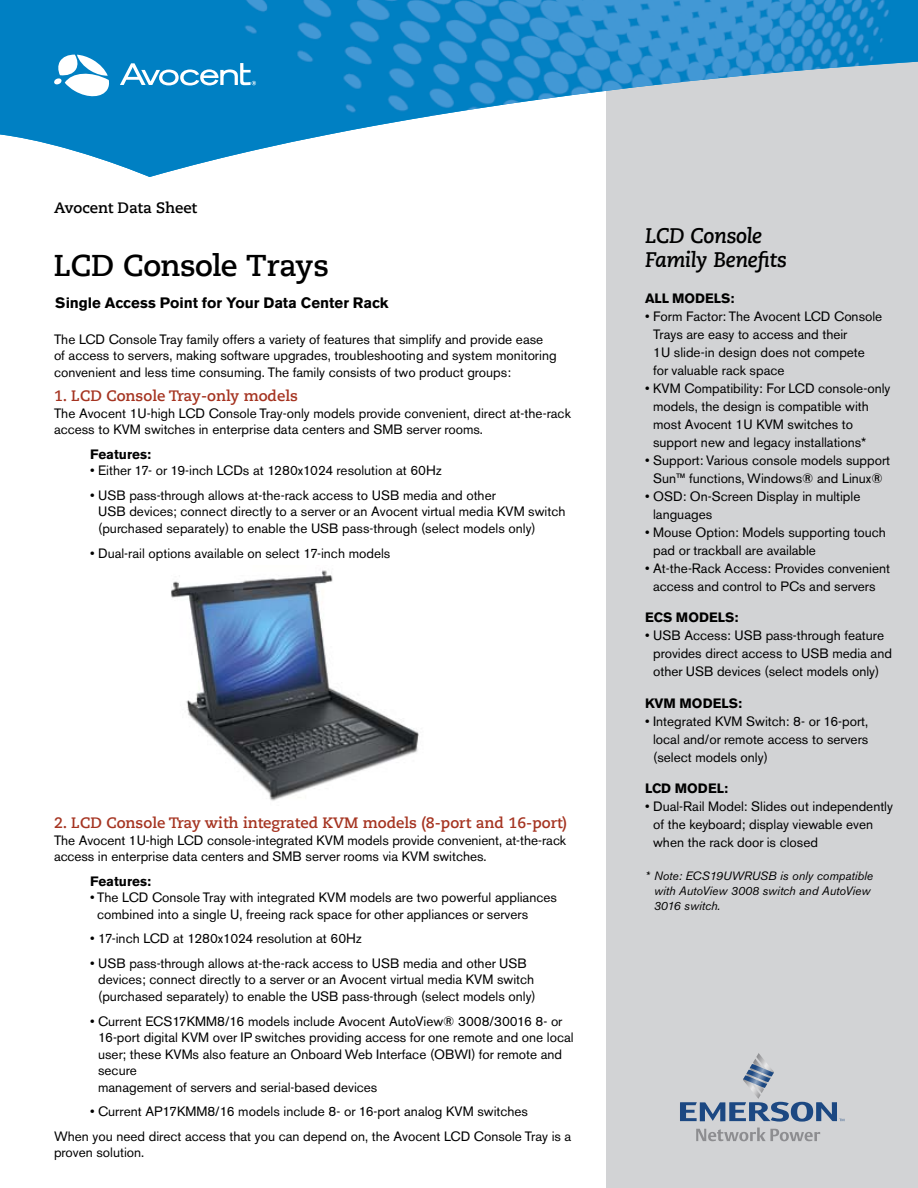
<style>
.page{position:relative;width:918px;height:1188px;background:#fff}
.page>*{position:absolute;margin:0;border:0;box-sizing:border-box;transform-origin:0 0}
.t1{font:700 30px "Caecilia Com 75";letter-spacing:-.015em;color:#000}
.t2{font:italic 700 21px/24px "Caecilia Com 76";letter-spacing:-.015em;color:#000}
.t3{font:700 15px "Caecilia Com 75";color:#a53421}
.t4{font:700 15px "Akzidenz Grotesk BQ";color:#000}
.t5{font:700 15px "Caecilia Com 75";letter-spacing:-.01em;color:#000}
.t6{font:13.5px/18px "Akzidenz Grotesk BQ";color:#000}
.t7{font:700 13.5px "Akzidenz Grotesk BQ";color:#000}
.t8{font:italic 12px/15px "Akzidenz Grotesk BQ";color:#000}
</style>
<div class="page">
<div style="left:606px;top:54px;width:312px;height:1134px;background:#d2d3d5"></div>
<svg style="left:680px;top:1053px;width:164px;height:69px"></svg>
<svg style="left:696px;top:1128px;width:124px;height:13px"></svg>
<img style="left:171px;top:570px;width:248px;height:231px">
<img style="left:0;top:0;width:918px;height:177px">
<svg style="left:54px;top:55px;width:55px;height:44px"></svg>
<svg style="left:120px;top:63px;width:136px;height:23px"></svg>
<p class="t5" style="left:54px;top:198px;width:144px">Avocent Data Sheet</p>
<h1 class="t1" style="left:54px;top:245px;width:276px">LCD Console Trays</h1>
<p class="t4" style="left:55px;top:294px;width:335px">Single Access Point for Your Data Center Rack</p>
<p class="t6" style="left:54px;top:331px;width:504px;line-height:16.5px">The LCD Console Tray family offers a variety of features that simplify and provide ease of access to servers, making software upgrades, troubleshooting and system monitoring convenient and less time consuming. The family consists of two product groups:</p>
<p class="t3" style="left:54px;top:386px;width:245px">1. LCD Console Tray-only models</p>
<p class="t6" style="left:54px;top:405px;width:518px;line-height:16.5px">The Avocent 1U-high LCD Console Tray-only models provide convenient, direct at-the-rack access to KVM switches in enterprise data centers and SMB server rooms.</p>
<p class="t7" style="left:90px;top:446px;width:63px">Features:</p>
<p class="t6" style="left:90px;top:462px;width:353px">• Either 17- or 19-inch LCDs at 1280x1024 resolution at 60Hz</p>
<p class="t6" style="left:98px;top:487px;width:469px;line-height:16.5px;text-indent:-8px">• USB pass-through allows at-the-rack access to USB media and other<br>USB devices; connect directly to a server or an Avocent virtual media KVM switch (purchased separately) to enable the USB pass-through (select models only)</p>
<p class="t6" style="left:90px;top:544px;width:302px">• Dual-rail options available on select 17-inch models</p>
<p class="t3" style="left:54px;top:813px;width:515px">2. LCD Console Tray with integrated KVM models (8-port and 16-port)</p>
<p class="t6" style="left:54px;top:832px;width:514px;line-height:16.5px">The Avocent 1U-high LCD console-integrated KVM models provide convenient, at-the-rack access in enterprise data centers and SMB server rooms via KVM switches.</p>
<p class="t7" style="left:90px;top:873px;width:63px">Features:</p>
<p class="t6" style="left:97px;top:889px;width:461px;line-height:16.5px;text-indent:-7px">• The LCD Console Tray with integrated KVM models are two powerful appliances combined into a single U, freeing rack space for other appliances or servers</p>
<p class="t6" style="left:90px;top:930px;width:273px">• 17-inch LCD at 1280x1024 resolution at 60Hz</p>
<p class="t6" style="left:98px;top:955px;width:439px;line-height:16.5px;text-indent:-8px">• USB pass-through allows at-the-rack access to USB media and other USB devices; connect directly to a server or an Avocent virtual media KVM switch (purchased separately) to enable the USB pass-through (select models only)</p>
<p class="t6" style="left:98px;top:1013px;width:477px;line-height:16.5px;text-indent:-8px">• Current ECS17KMM8/16 models include Avocent AutoView® 3008/30016 8- or 16-port digital KVM over IP switches providing access for one remote and one local user; these KVMs also feature an Onboard Web Interface (OBWI) for remote and secure<br>management of servers and serial-based devices</p>
<p class="t6" style="left:54px;top:1099px;width:519px;line-height:24.6px;text-align:center">• Current AP17KMM8/16 models include 8- or 16-port analog KVM switches<br>When you need direct access that you can depend on, the Avocent LCD Console Tray is a</p>
<p class="t6" style="left:54px;top:1144px;width:92px">proven solution.</p>
<h2 class="t2" style="left:645px;top:223px;width:143px">LCD Console<br>Family Benefits</h2>
<p class="t7" style="left:645px;top:290px;width:91px">ALL MODELS:</p>
<p class="t6" style="left:653px;top:307px;width:231px;text-indent:-8px">• Form Factor: The Avocent LCD Console<br>Trays are easy to access and their<br>1U slide-in design does not compete for valuable rack space</p>
<p class="t6" style="left:653px;top:379px;width:239px;text-indent:-8px">• KVM Compatibility: For LCD console-only models, the design is compatible with most Avocent 1U KVM switches to support new and legacy installations*</p>
<p class="t6" style="left:645px;top:451px;width:247px;text-align:center">• Support: Various console models support<br>Sun™ functions, Windows® and Linux®</p>
<p class="t6" style="left:653px;top:487px;width:209px;text-indent:-8px">• OSD: On-Screen Display in multiple languages</p>
<p class="t6" style="left:653px;top:523px;width:234px;text-indent:-8px">• Mouse Option: Models supporting touch pad or trackball are available</p>
<p class="t6" style="left:645px;top:559px;width:247px;text-align:center">• At-the-Rack Access: Provides convenient access and control to PCs and servers</p>
<p class="t7" style="left:645px;top:610px;width:95px">ECS MODELS:</p>
<p class="t6" style="left:653px;top:626px;width:240px;text-indent:-8px">• USB Access: USB pass-through feature provides direct access to USB media and other USB devices (select models only)</p>
<p class="t7" style="left:645px;top:695px;width:99px">KVM MODELS:</p>
<p class="t6" style="left:653px;top:712px;width:217px;text-align:justify;text-indent:-8px">• Integrated KVM Switch: 8- or 16-port, local and/or remote access to servers (select models only)</p>
<p class="t7" style="left:645px;top:781px;width:84px">LCD MODEL:</p>
<p class="t6" style="left:653px;top:797px;width:241px;text-indent:-8px">• Dual-Rail Model: Slides out independently of the keyboard; display viewable even when the rack door is closed</p>
<p class="t8" style="left:654px;top:868px;width:221px;text-indent:-9px">* Note: ECS19UWRUSB is only compatible with AutoView 3008 switch and AutoView<br>3016 switch.</p>
</div>
